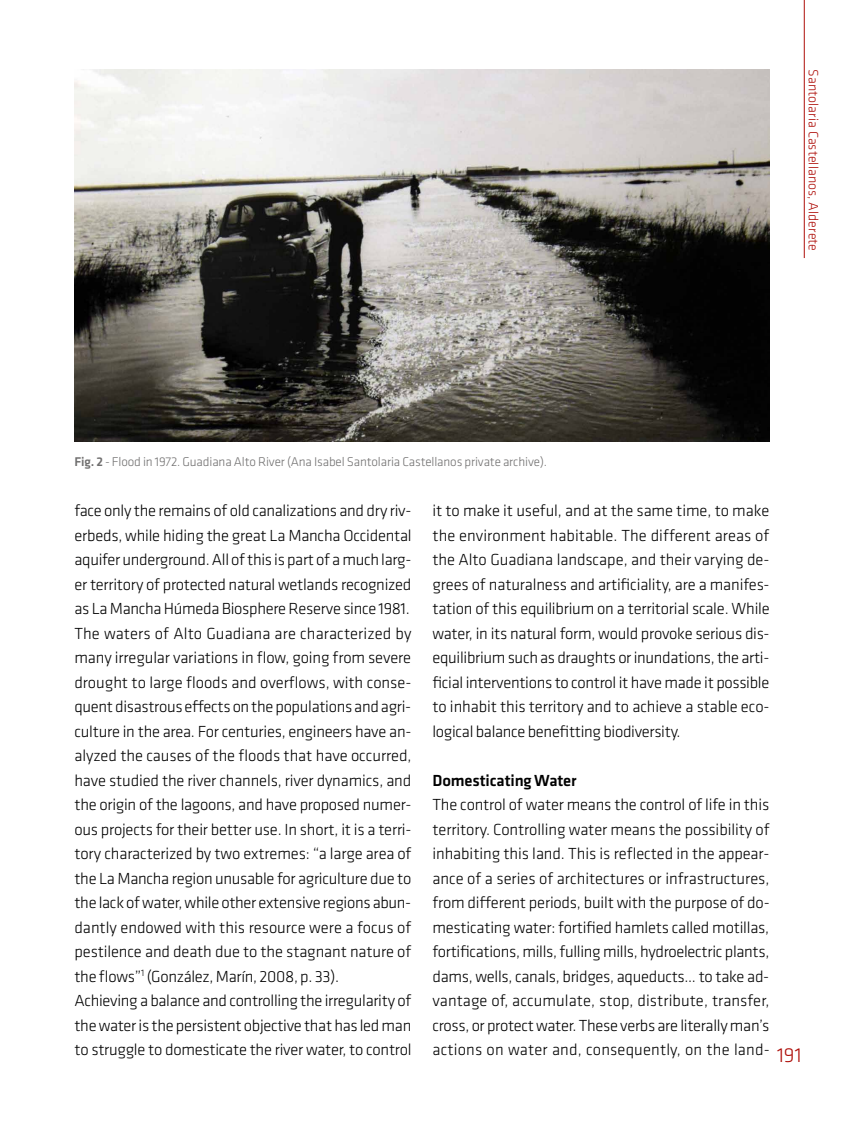
<style>
.page{position:relative;width:844px;height:1141px;background:#fff}
.page>*{position:absolute;margin:0;border:0;box-sizing:border-box;transform-origin:0 0}
.t1{font:300 21px "Klavika";color:#ae0f0a}
.t2{font:300 16.62px/24.5px "Klavika";letter-spacing:-.015em;color:#000;text-align:justify}
.t3{font:500 16.62px "Klavika";letter-spacing:-.01em;color:#000}
.t4{font:300 14px "Klavika";color:#ae0f0a}
.t5{font:300 13.12px "Klavika";letter-spacing:-.01em;color:#706f6f}
.s1{font-weight:500}
</style>
<div class="page">
<hr style="left:803px;top:0;width:1px;height:258px;background:#ae0f0a">
<img style="left:74px;top:69px;width:695px;height:373px">
<p class="t4" style="left:820px;top:69px;width:183px;rotate:90deg">Santolaria Castellanos, Alderete</p>
<p class="t5" style="left:74px;top:455px;width:474px"><span class="s1">Fig. 2</span> - Flood in 1972. Guadiana Alto River (Ana Isabel Santolaria Castellanos private archive).</p>
<p class="t2" style="left:74px;top:499px;width:339px;text-align:left">face only the remains of old canalizations and dry riv&shy;erbeds, while hiding the great La Mancha Occidental aquifer underground. All of this is part of a much larg&shy;er territory of protected natural wetlands recognized as La Mancha Húmeda Biosphere Reserve since 1981.<br>The waters of Alto Guadiana are characterized by many irregular variations in flow, going from severe drought to large floods and overflows, with conse&shy;quent disastrous effects on the populations and agri&shy;culture in the area. For centuries, engineers have an&shy;alyzed the causes of the floods that have occurred, have studied the river channels, river dynamics, and the origin of the lagoons, and have proposed numer&shy;ous projects for their better use. In short, it is a terri&shy;tory characterized by two extremes: “a large area of the La Mancha region unusable for agriculture due to the lack of water, while other extensive regions abun&shy;dantly endowed with this resource were a focus of pestilence and death due to the stagnant nature of the flows”<sup>1</sup> (González, Marín, 2008, p. 33).<br>Achieving a balance and controlling the irregularity of the water is the persistent objective that has led man to struggle to domesticate the river water, to control</p>
<p class="t2" style="left:432px;top:499px;width:339px">it to make it useful, and at the same time, to make the environment habitable. The different areas of the Alto Guadiana landscape, and their varying de&shy;grees of naturalness and artificiality, are a manifes&shy;tation of this equilibrium on a territorial scale. While water, in its natural form, would provoke serious dis&shy;equilibrium such as draughts or inundations, the arti&shy;ficial interventions to control it have made it possible to inhabit this territory and to achieve a stable eco&shy;logical balance benefitting biodiversity.</p>
<p class="t3" style="left:432px;top:771px;width:145px">Domesticating Water</p>
<p class="t2" style="left:432px;top:793px;width:338px">The control of water means the control of life in this territory. Controlling water means the possibility of inhabiting this land. This is reflected in the appear&shy;ance of a series of architectures or infrastructures, from different periods, built with the purpose of do&shy;mesticating water: fortified hamlets called motillas, fortifications, mills, fulling mills, hydroelectric plants, dams, wells, canals, bridges, aqueducts... to take ad&shy;vantage of, accumulate, stop, distribute, transfer, cross, or protect water. These verbs are literally man’s actions on water and, consequently, on the land-</p>
<p class="t1" style="left:777px;top:1044px;width:26px">191</p>
</div>
